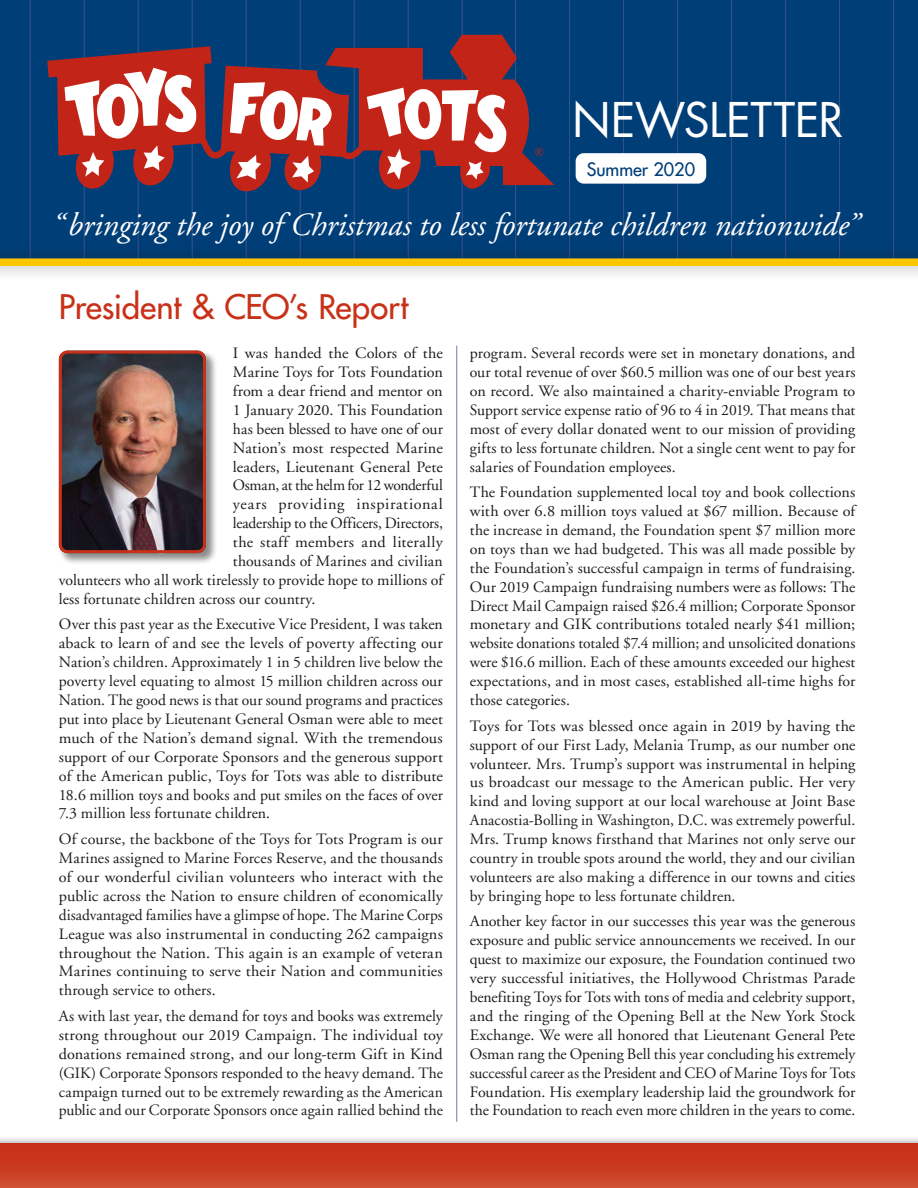
<style>
.page{position:relative;width:918px;height:1188px;background:#fff}
.page>*{position:absolute;margin:0;border:0;box-sizing:border-box;transform-origin:0 0}
.t1{font:46.5px "Futura";letter-spacing:-.01em;color:#fff}
.t2{font:33px "Futura";letter-spacing:-.01em;color:#c83118}
.t3{font:italic 32.25px "Adobe Garamond";color:#fff}
.t4{font:18px "Futura";color:#003e78}
.t5{font:15.75px/18.9px "Adobe Garamond";letter-spacing:.005em;color:#1c1c1a;text-align:justify}
.t6{font:15.75px "Adobe Garamond";letter-spacing:-.02em;color:#1c1c1a}
.t7{font:15.75px "Adobe Garamond";letter-spacing:.045em;color:#1c1c1a}
</style>
<div class="page">
<div style="left:0;top:0;width:918px;height:261px;background:#003e78"></div>
<hr style="left:30px;top:0;width:1px;height:261px;background:#325187">
<hr style="left:84px;top:0;width:1px;height:261px;background:#325187">
<hr style="left:138px;top:0;width:1px;height:261px;background:#325187">
<hr style="left:192px;top:0;width:1px;height:261px;background:#325187">
<hr style="left:246px;top:0;width:1px;height:261px;background:#325187">
<hr style="left:300px;top:0;width:1px;height:261px;background:#325187">
<hr style="left:354px;top:0;width:1px;height:261px;background:#325187">
<hr style="left:408px;top:0;width:1px;height:261px;background:#325187">
<hr style="left:462px;top:0;width:1px;height:261px;background:#325187">
<hr style="left:893px;top:0;width:1px;height:261px;background:#325187">
<hr style="left:839px;top:0;width:1px;height:261px;background:#325187">
<hr style="left:785px;top:0;width:1px;height:261px;background:#325187">
<hr style="left:731px;top:0;width:1px;height:261px;background:#325187">
<hr style="left:677px;top:0;width:1px;height:261px;background:#325187">
<hr style="left:623px;top:0;width:1px;height:261px;background:#325187">
<hr style="left:569px;top:0;width:1px;height:261px;background:#325187">
<hr style="left:515px;top:0;width:1px;height:261px;background:#325187">
<svg style="left:47px;top:35px;width:507px;height:156px"></svg>
<svg style="left:82px;top:152px;width:22px;height:25px"></svg>
<svg style="left:144px;top:145px;width:21px;height:26px"></svg>
<svg style="left:64px;top:68px;width:134px;height:71px;background:#e1948e"></svg>
<svg style="left:230px;top:82px;width:104px;height:64px;background:#de928d"></svg>
<svg style="left:236px;top:155px;width:25px;height:25px"></svg>
<svg style="left:292px;top:156px;width:22px;height:27px"></svg>
<svg style="left:367px;top:88px;width:141px;height:92px;background:#c27777"></svg>
<svg style="left:535px;top:147px;width:9px;height:9px"></svg>
<div style="left:576px;top:153px;width:130px;height:31px;background:#fff;border-radius:8px"></div>
<div style="left:0;top:1135px;width:918px;height:53px;background:#1c1c1a;opacity:.5"></div>
<div style="left:0;top:1143px;width:918px;height:45px;background:linear-gradient(to bottom,#c62b12,#ce4c2f)"></div>
<div style="left:0;top:243px;width:918px;height:38px;background:#1c1c1a;opacity:.4"></div>
<div style="left:0;top:258px;width:918px;height:8px;background:#fdc600"></div>
<hr style="left:456px;top:346px;width:1px;height:776px;background:#707eab">
<div style="left:58px;top:350px;width:159px;height:214px;background:#1c1c1a;opacity:.5"></div>
<img style="left:59px;top:351px;width:147px;height:202px">
<div style="left:59px;top:351px;width:147px;height:202px;border:3px solid #c83118;border-radius:7px"></div>
<h1 class="t1" style="left:572px;top:87px;width:273px">NEWSLETTER</h1>
<p class="t4" style="left:587px;top:158px;width:110px">Summer 2020</p>
<h3 class="t3" style="left:53px;top:208px;width:808px">“bringing the joy of Christmas to less fortunate children nationwide”</h3>
<h2 class="t2" style="left:59px;top:286px;width:351px">President &amp; CEO’s Report</h2>
<p class="t5" style="left:233px;top:344px;width:211px">I was handed the Colors of the</p>
<p class="t5" style="left:233px;top:363px;width:211px">Marine Toys for Tots Foundation</p>
<p class="t5" style="left:233px;top:382px;width:211px">from a dear friend and mentor on</p>
<p class="t5" style="left:233px;top:401px;width:211px">1 January 2020. This Foundation</p>
<p class="t5" style="left:233px;top:420px;width:211px">has been blessed to have one of our</p>
<p class="t5" style="left:233px;top:439px;width:211px">Nation’s most respected Marine</p>
<p class="t5" style="left:233px;top:458px;width:211px">leaders, Lieutenant General Pete</p>
<p class="t6" style="left:233px;top:477px;width:211px">Osman, at the helm for 12 wonderful</p>
<p class="t7" style="left:233px;top:496px;width:211px">years providing inspirational</p>
<p class="t5" style="left:233px;top:514px;width:211px">leadership to the Officers, Directors,</p>
<p class="t5" style="left:233px;top:533px;width:211px">the staff members and literally</p>
<p class="t5" style="left:233px;top:552px;width:211px">thousands of Marines and civilian</p>
<p class="t5" style="left:59px;top:571px;width:386px">volunteers who all work tirelessly to provide hope to millions of</p>
<p class="t5" style="left:59px;top:590px;width:258px">less fortunate children across our country.</p>
<p class="t5" style="left:59px;top:615px;width:386px">Over this past year as the Executive Vice President, I was taken aback to learn of and see the levels of poverty affecting our Nation’s children. Approximately 1 in 5 children live below the poverty level equating to almost 15 million children across our Nation. The good news is that our sound programs and practices put into place by Lieutenant General Osman were able to meet much of the Nation’s demand signal. With the tremendous support of our Corporate Sponsors and the generous support of the American public, Toys for Tots was able to distribute 18.6 million toys and books and put smiles on the faces of over 7.3 million less fortunate children.</p>
<p class="t5" style="left:59px;top:830px;width:386px">Of course, the backbone of the Toys for Tots Program is our Marines assigned to Marine Forces Reserve, and the thousands of our wonderful civilian volunteers who interact with the public across the Nation to ensure children of economically disadvantaged families have a glimpse of hope. The Marine Corps League was also instrumental in conducting 262 campaigns throughout the Nation. This again is an example of veteran Marines continuing to serve their Nation and communities through service to others.</p>
<p class="t5" style="left:59px;top:1007px;width:386px">As with last year, the demand for toys and books was extremely strong throughout our 2019 Campaign. The individual toy donations remained strong, and our long-term Gift in Kind (GIK) Corporate Sponsors responded to the heavy demand. The campaign turned out to be extremely rewarding as the American public and our Corporate Sponsors once again rallied behind the</p>
<p class="t5" style="left:470px;top:344px;width:387px">program. Several records were set in monetary donations, and our total revenue of over $60.5 million was one of our best years on record. We also maintained a charity-enviable Program to Support service expense ratio of 96 to 4 in 2019. That means that most of every dollar donated went to our mission of providing gifts to less fortunate children. Not a single cent went to pay for salaries of Foundation employees.</p>
<p class="t5" style="left:470px;top:483px;width:387px">The Foundation supplemented local toy and book collections with over 6.8 million toys valued at $67 million. Because of the increase in demand, the Foundation spent $7 million more on toys than we had budgeted. This was all made possible by the Foundation’s successful campaign in terms of fundraising.<br>Our 2019 Campaign fundraising numbers were as follows: The Direct Mail Campaign raised $26.4 million; Corporate Sponsor monetary and GIK contributions totaled nearly $41 million; website donations totaled $7.4 million; and unsolicited donations were $16.6 million. Each of these amounts exceeded our highest expectations, and in most cases, established all-time highs for those categories.</p>
<p class="t5" style="left:470px;top:717px;width:387px">Toys for Tots was blessed once again in 2019 by having the support of our First Lady, Melania Trump, as our number one volunteer. Mrs. Trump’s support was instrumental in helping us broadcast our message to the American public. Her very kind and loving support at our local warehouse at Joint Base Anacostia-Bolling in Washington, D.C. was extremely powerful.<br>Mrs. Trump knows firsthand that Marines not only serve our country in trouble spots around the world, they and our civilian volunteers are also making a difference in our towns and cities by bringing hope to less fortunate children.</p>
<p class="t5" style="left:470px;top:912px;width:387px">Another key factor in our successes this year was the generous exposure and public service announcements we received. In our quest to maximize our exposure, the Foundation continued two very successful initiatives, the Hollywood Christmas Parade benefiting Toys for Tots with tons of media and celebrity support, and the ringing of the Opening Bell at the New York Stock Exchange. We were all honored that Lieutenant General Pete Osman rang the Opening Bell this year concluding his extremely successful career as the President and CEO of Marine Toys for Tots Foundation. His exemplary leadership laid the groundwork for the Foundation to reach even more children in the years to come.</p>
</div>
